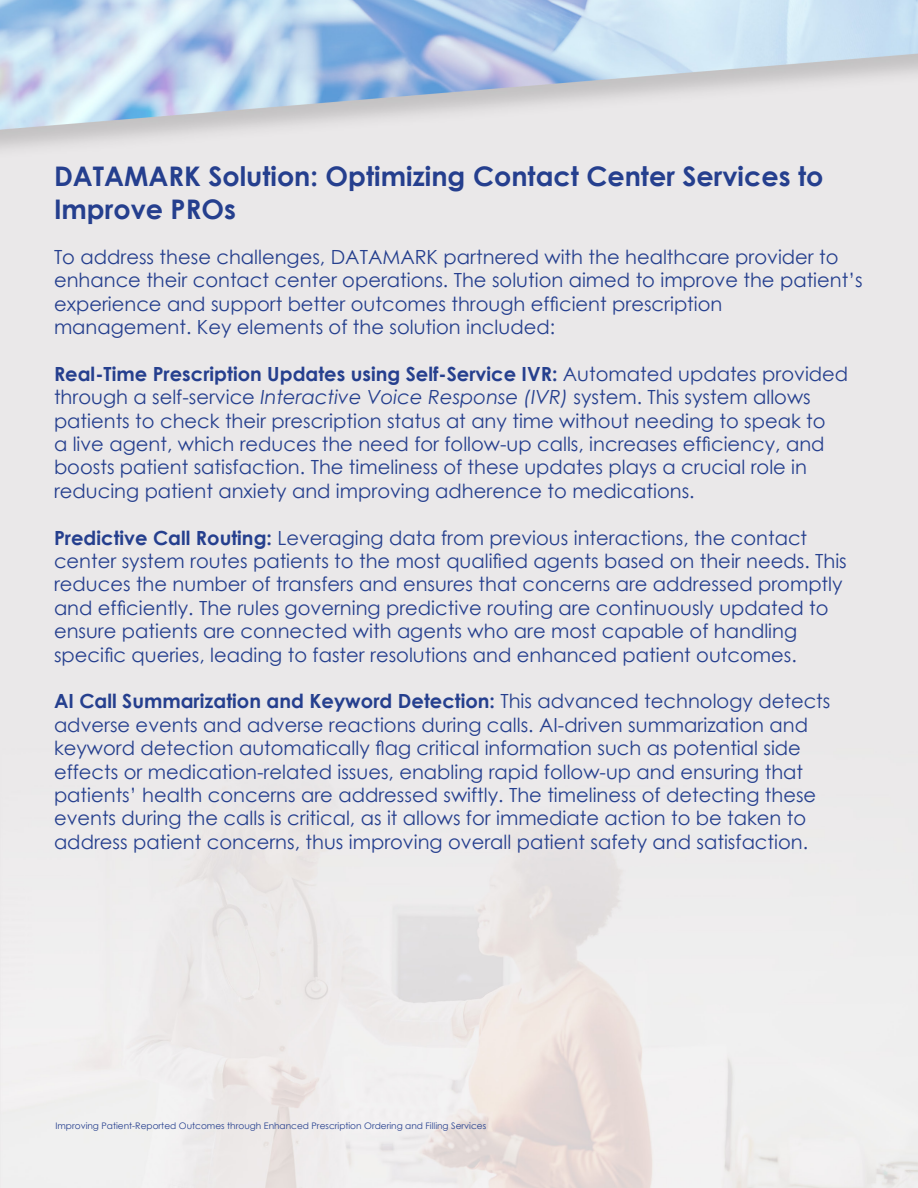
<style>
.page{position:relative;width:918px;height:1188px;background:#fff}
.page>*{position:absolute;margin:0;border:0;box-sizing:border-box;transform-origin:0 0}
.t1{font:700 27px/32.4px "Century Gothic";color:#253f8e}
.t2{font:19.5px/23.4px "Century Gothic";color:#253f8e}
.t3{font:9px "Century Gothic";color:#253f8e}
.s1{font-weight:700}
.s2{font-style:italic}
</style>
<div class="page">
<img style="left:0;top:0;width:918px;height:1188px">
<p class="t1" style="left:54px;top:159px;width:771px">DATAMARK Solution: Optimizing Contact Center Services to<br>Improve PROs</p>
<p class="t2" style="left:54px;top:245px;width:810px">To address these challenges, DATAMARK partnered with the healthcare provider to enhance their contact center operations. The solution aimed to improve the patient’s experience and support better outcomes through efficient prescription</p>
<p class="t2" style="left:54px;top:315px;width:503px">management. Key elements of the solution included:</p>
<p class="t2" style="left:54px;top:362px;width:796px"><span class="s1">Real-Time Prescription Updates using Self-Service IVR:</span> Automated updates provided through a self-service <span class="s2">Interactive Voice Response (IVR)</span> system. This system allows</p>
<p class="t2" style="left:54px;top:408px;width:773px;text-align:justify">patients to check their prescription status at any time without needing to speak to a live agent, which reduces the need for follow-up calls, increases efficiency, and boosts patient satisfaction. The timeliness of these updates plays a crucial role in</p>
<p class="t2" style="left:54px;top:479px;width:642px">reducing patient anxiety and improving adherence to medications.</p>
<p class="t2" style="left:54px;top:525px;width:755px"><span class="s1">Predictive Call Routing:</span> Leveraging data from previous interactions, the contact</p>
<p class="t2" style="left:54px;top:549px;width:794px">center system routes patients to the most qualified agents based on their needs. This reduces the number of transfers and ensures that concerns are addressed promptly and efficiently. The rules governing predictive routing are continuously updated to ensure patients are connected with agents who are most capable of handling</p>
<p class="t2" style="left:54px;top:642px;width:744px">specific queries, leading to faster resolutions and enhanced patient outcomes.</p>
<p class="t2" style="left:54px;top:689px;width:778px"><span class="s1">AI Call Summarization and Keyword Detection:</span> This advanced technology detects adverse events and adverse reactions during calls. AI-driven summarization and</p>
<p class="t2" style="left:54px;top:736px;width:748px">keyword detection automatically flag critical information such as potential side</p>
<p class="t2" style="left:54px;top:759px;width:751px">effects or medication-related issues, enabling rapid follow-up and ensuring that</p>
<p class="t2" style="left:54px;top:783px;width:764px">patients’ health concerns are addressed swiftly. The timeliness of detecting these events during the calls is critical, as it allows for immediate action to be taken to</p>
<p class="t2" style="left:54px;top:830px;width:756px">address patient concerns, thus improving overall patient safety and satisfaction.</p>
<p class="t3" style="left:55px;top:1119px;width:432px">Improving Patient-Reported Outcomes through Enhanced Prescription Ordering and Filling Services</p>
</div>
